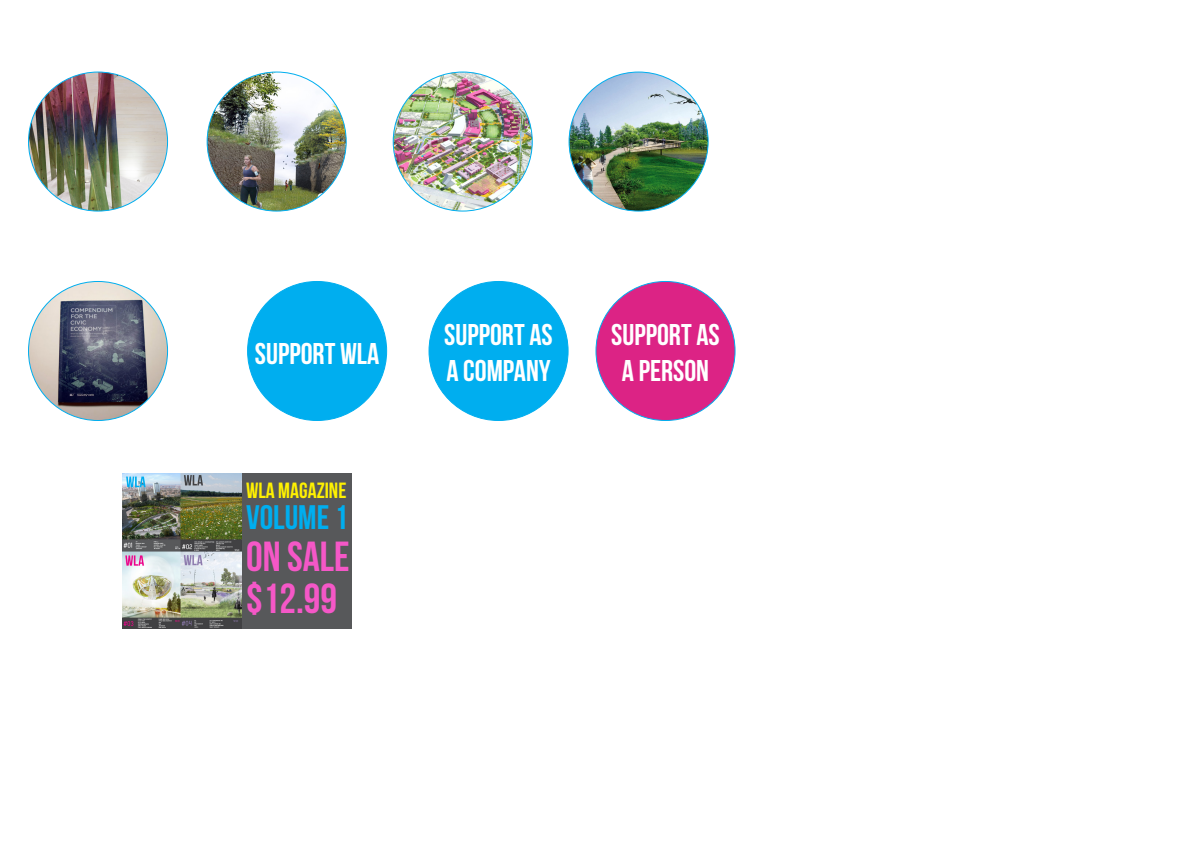
<style>
.page{position:relative;width:1191px;height:842px;background:#fff}
.page>*{position:absolute;margin:0;border:0;box-sizing:border-box;transform-origin:0 0}
.t1{font:42px "Bebas Neue";color:#f557c7}
.t2{font:34px "Bebas Neue";color:#00aeef}
.t3{font:30px "Bebas Neue";color:#fff}
.t4{font:22px "Bebas Neue";color:#fff101}
</style>
<div class="page">
<div style="left:596px;top:281px;width:139px;height:139px;background:#dc2385;border-radius:50%"></div>
<img style="left:28px;top:72px;width:140px;height:139px;border-radius:70px">
<img style="left:28px;top:281px;width:140px;height:139px;border-radius:69px">
<div style="left:248px;top:281px;width:138px;height:139px;background:#00aeef;border-radius:50%"></div>
<div style="left:429px;top:281px;width:139px;height:139px;background:#00aeef;border-radius:50%"></div>
<img style="left:569px;top:72px;width:139px;height:139px;border-radius:70px">
<img style="left:207px;top:72px;width:139px;height:139px;border-radius:70px">
<img style="left:393px;top:72px;width:139px;height:139px;border-radius:70px">
<div style="left:122px;top:473px;width:230px;height:155px;background:#57585a"></div>
<img style="left:122px;top:473px;width:120px;height:155px">
<p class="t3" style="left:255px;top:337px;width:126px">SUPPORT WLA</p>
<p class="t4" style="left:246px;top:478px;width:102px">WLA MAGAZINE</p>
<p class="t2" style="left:246px;top:499px;width:103px">vOLUME 1</p>
<p class="t1" style="left:246px;top:533px;width:105px">ON SALE</p>
<p class="t1" style="left:246px;top:575px;width:92px">$12.99</p>
<p class="t3" style="left:444px;top:318px;width:110px">SUPPORT AS</p>
<p class="t3" style="left:446px;top:354px;width:106px">A COMPANY</p>
<p class="t3" style="left:611px;top:318px;width:110px">SUPPORT AS</p>
<p class="t3" style="left:622px;top:354px;width:89px">A PERSON</p>
</div>
